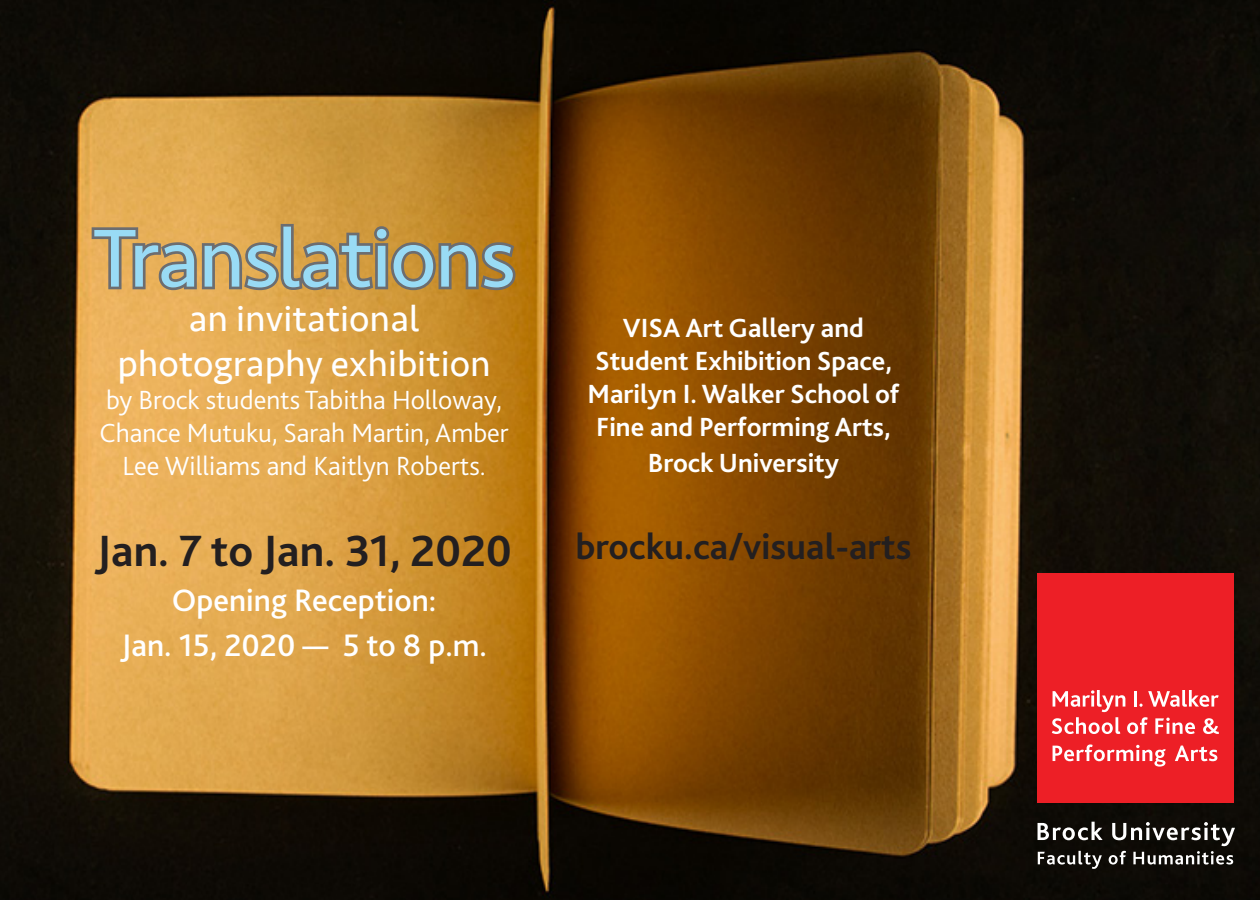
<style>
.page{position:relative;width:1260px;height:900px;background:#fff}
.page>*{position:absolute;margin:0;border:0;box-sizing:border-box;transform-origin:0 0}
.t1{font:85px "Seravek";letter-spacing:-.02em;color:#99dbf5}
.t2{font:700 45.75px "Bliss 2";color:#231f20}
.t3{font:37.5px "Seravek";color:#fff}
.t4{font:700 37.5px "Bliss 2";color:#231f20}
.t5{font:500 32.5px "Bliss 2";color:#fff}
.t6{font:700 27.5px/33px "Bliss 2";color:#fff;text-align:center}
.t7{font:300 27.5px/33px "Bliss 2";color:#fff;text-align:center}
</style>
<div class="page">
<img style="left:0;top:0;width:1260px;height:900px">
<div style="left:1037px;top:573px;width:196px;height:229px;background:#ed1f26"></div>
<svg style="left:1052px;top:690px;width:167px;height:44px"></svg>
<svg style="left:1053px;top:744px;width:113px;height:23px"></svg>
<svg style="left:1175px;top:746px;width:42px;height:15px"></svg>
<svg style="left:1038px;top:822px;width:65px;height:18px"></svg>
<svg style="left:1038px;top:851px;width:64px;height:18px"></svg>
<svg style="left:1109px;top:822px;width:126px;height:43px"></svg>
<svg style="left:89px;top:221px;width:431px;height:73px;background:#ae8b54"></svg>
<p class="t1" style="left:92px;top:193px;width:425px">Translations</p>
<p class="t3" style="left:189px;top:290px;width:232px">an invitational</p>
<p class="t3" style="left:117px;top:335px;width:375px">photography exhibition</p>
<p class="t7" style="left:99px;top:383px;width:411px">by Brock students Tabitha Holloway,<br>Chance Mutuku, Sarah Martin, Amber<br>Lee Williams and Kaitlyn Roberts.</p>
<p class="t2" style="left:96px;top:522px;width:418px">Jan. 7 to Jan. 31, 2020</p>
<p class="t5" style="left:172px;top:580px;width:266px">Opening Reception:</p>
<p class="t5" style="left:121px;top:625px;width:368px">Jan. 15, 2020 — 5 to 8 p.m.</p>
<p class="t6" style="left:623px;top:311px;width:243px">VISA Art Gallery and</p>
<p class="t6" style="left:595px;top:344px;width:298px">Student Exhibition Space,</p>
<p class="t6" style="left:588px;top:377px;width:313px">Marilyn I. Walker School of<br>Fine and Performing Arts,</p>
<p class="t6" style="left:648px;top:445px;width:193px">Brock University</p>
<p class="t4" style="left:576px;top:523px;width:337px">brocku.ca/visual-arts</p>
</div>
